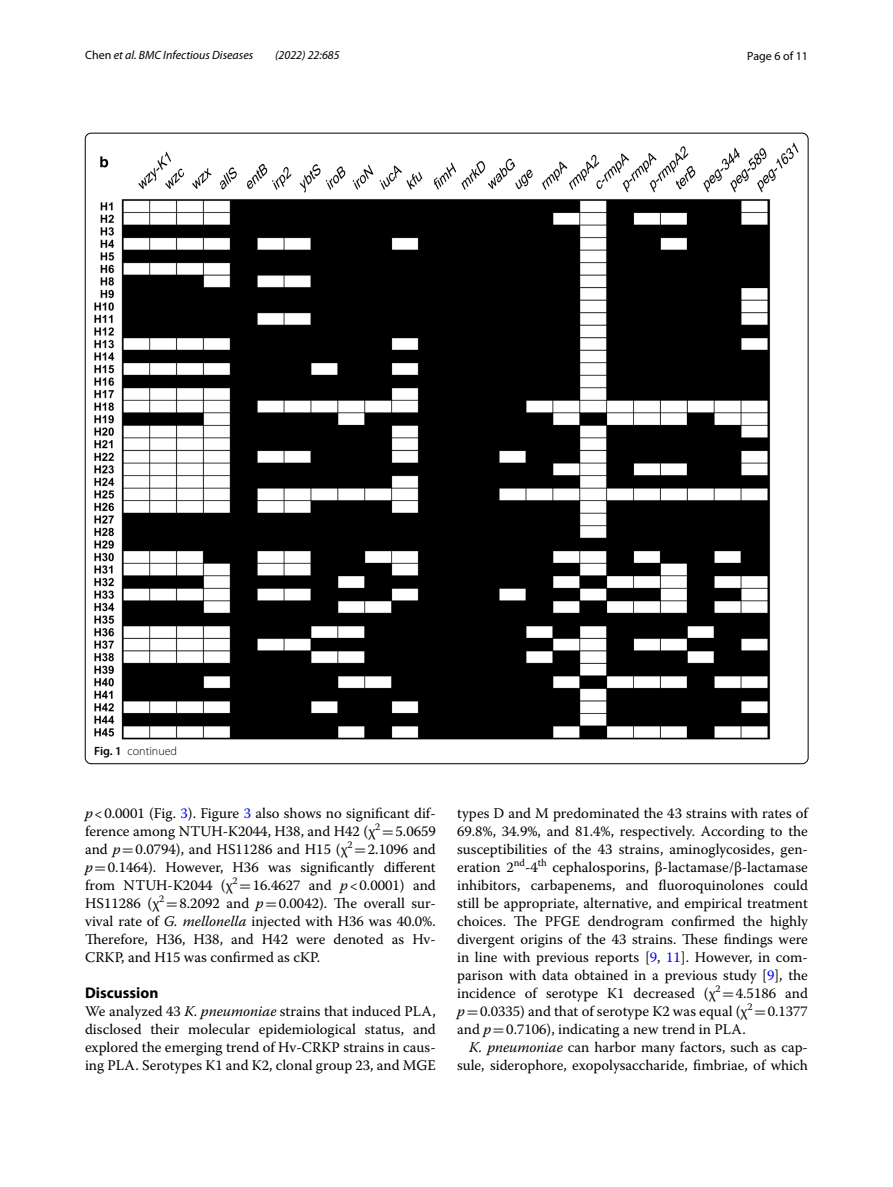
<style>
.page{position:relative;width:893px;height:1187px;background:#fff}
.page>*{position:absolute;margin:0;border:0;box-sizing:border-box;transform-origin:0 0}
.t1{font:700 15.45px "Myriad Pro";color:#000}
.t2{font:14.7px/18px "Warnock Pro";color:#000;text-align:justify}
.t3{font:italic 12px "Myriad Pro";color:#000}
.t4{font:300 12px "Myriad Pro";color:#000}
.t5{font:12px "Myriad Pro";color:#000}
.s1{font-style:normal}
.s2{font-weight:600}
.s3{font-style:italic}
.s4{color:#00f}
.s5{font-family:"MTSY"}
</style>
<div class="page">
<img style="left:94px;top:142px;width:705px;height:597px">
<p class="t3" style="left:85px;top:48px;width:170px"><span class="s1">Chen</span> et al. BMC Infectious Diseases</p>
<p class="t3" style="left:275px;top:48px;width:66px">(2022) 22:685</p>
<p class="t5" style="left:747px;top:48px;width:62px">Page 6 of 11</p>
<p class="t4" style="left:94px;top:744px;width:84px"><span class="s2">Fig. 1</span> continued</p>
<p class="t2" style="left:85px;top:804px;width:352px"><span class="s3">p</span>&lt;0.0001 (Fig. <span class="s4">3</span>). Figure <span class="s4">3</span> also shows no significant dif&shy;ference among NTUH-K2044, H38, and H42 (χ<sup>2</sup> <span class="s5">=</span>5.0659 and <span class="s3">p</span><span class="s5">=</span>0.0794), and HS11286 and H15 (χ<sup>2</sup> <span class="s5">=</span>2.1096 and <span class="s3">p</span><span class="s5">=</span>0.1464). However, H36 was significantly different from NTUH-K2044 (χ<sup>2</sup> <span class="s5">=</span>16.4627 and <span class="s3">p</span>&lt;0.0001) and HS11286 (χ<sup>2</sup> <span class="s5">=</span>8.2092 and <span class="s3">p</span><span class="s5">=</span>0.0042). The overall sur&shy;vival rate of <span class="s3">G. mellonella</span> injected with H36 was 40.0%.<br>Therefore, H36, H38, and H42 were denoted as Hv-CRKP, and H15 was confirmed as cKP.</p>
<p class="t1" style="left:85px;top:982px;width:75px">Discussion</p>
<p class="t2" style="left:85px;top:1002px;width:352px">We analyzed 43 <span class="s3">K. pneumoniae</span> strains that induced PLA, disclosed their molecular epidemiological status, and explored the emerging trend of Hv-CRKP strains in caus&shy;ing PLA. Serotypes K1 and K2, clonal group 23, and MGE</p>
<p class="t2" style="left:457px;top:804px;width:352px">types D and M predominated the 43 strains with rates of 69.8%, 34.9%, and 81.4%, respectively. According to the susceptibilities of the 43 strains, aminoglycosides, gen&shy;eration 2<sup>nd</sup>-4<sup>th</sup> cephalosporins, β-lactamase/β-lactamase inhibitors, carbapenems, and fluoroquinolones could still be appropriate, alternative, and empirical treatment choices. The PFGE dendrogram confirmed the highly divergent origins of the 43 strains. These findings were in line with previous reports [<span class="s4">9</span>, <span class="s4">11</span>]. However, in com&shy;parison with data obtained in a previous study [<span class="s4">9</span>], the incidence of serotype K1 decreased (χ<sup>2</sup> <span class="s5">=</span>4.5186 and <span class="s3">p</span><span class="s5">=</span>0.0335) and that of serotype K2 was equal (χ<sup>2</sup> <span class="s5">=</span>0.1377 and <span class="s3">p</span><span class="s5">=</span>0.7106), indicating a new trend in PLA.</p>
<p class="t2" style="left:457px;top:1038px;width:352px;text-align:right"><span class="s3">K. pneumoniae</span> can harbor many factors, such as cap&shy;sule, siderophore, exopolysaccharide, fimbriae, of which</p>
</div>
